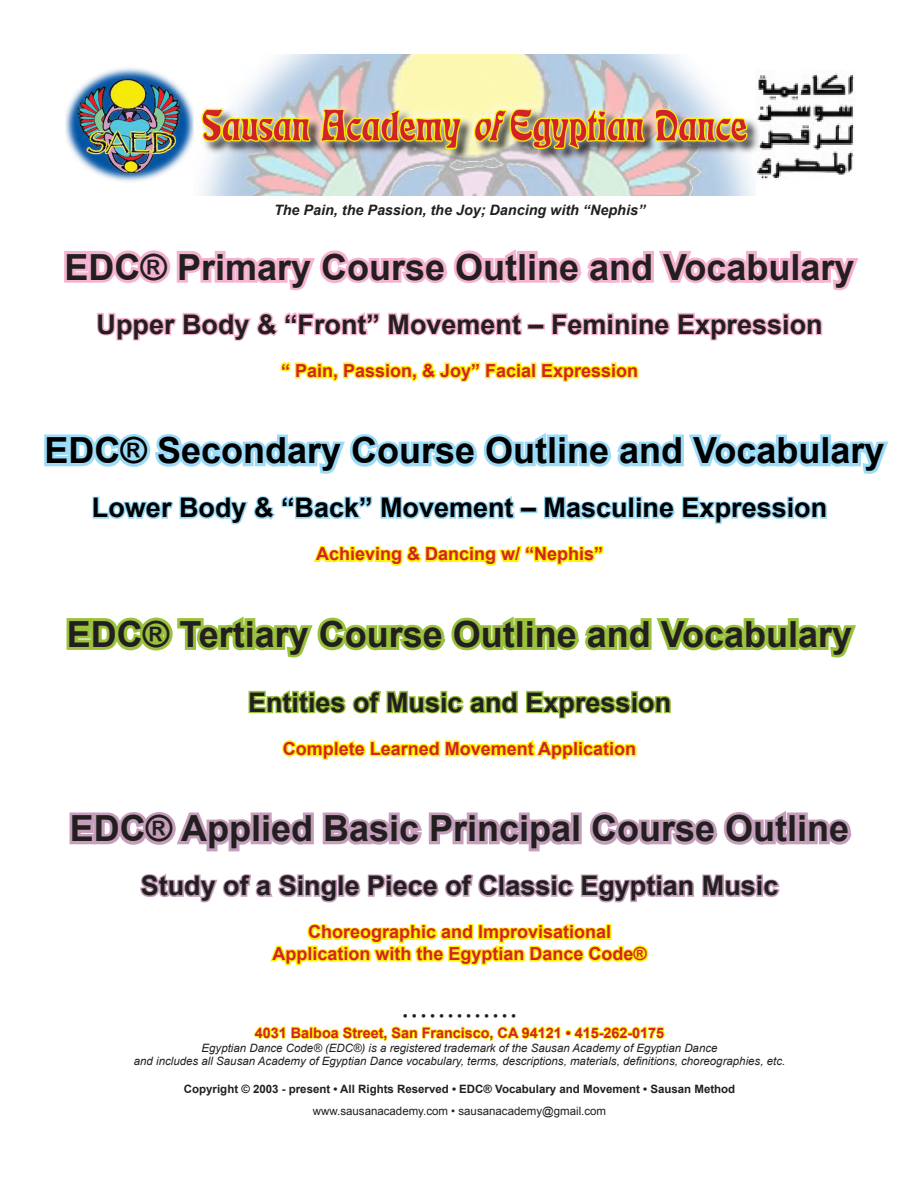
<style>
.page{position:relative;width:918px;height:1188px;background:#fff}
.page>*{position:absolute;margin:0;border:0;box-sizing:border-box;transform-origin:0 0}
.t1{font:700 36px "Arial";color:#231f20}
.t2{font:700 36px "Arial";color:#000}
.t3{font:700 27px "Arial";color:#231f20}
.t4{font:700 27px "Arial";color:#000}
.t5{font:700 18px "Arial";color:#d1232a}
.t6{font:700 14.4px "Arial";color:#d1232a}
.t7{font:italic 700 14.4px "Arial";color:#231f20}
.t8{font:14.4px "Arial";color:#231f20}
.t9{font:italic 11.55px "Arial";color:#231f20}
.t10{font:700 11.55px "Arial";color:#231f20}
.t11{font:11.55px "Arial";color:#231f20}
</style>
<div class="page">
<svg style="left:64px;top:249px;width:795px;height:92px"></svg>
<svg style="left:280px;top:362px;width:359px;height:21px"></svg>
<svg style="left:44px;top:433px;width:845px;height:92px"></svg>
<svg style="left:314px;top:545px;width:290px;height:21px"></svg>
<svg style="left:66px;top:616px;width:790px;height:42px"></svg>
<svg style="left:248px;top:690px;width:423px;height:70px"></svg>
<svg style="left:69px;top:811px;width:783px;height:92px"></svg>
<svg style="left:270px;top:923px;width:379px;height:43px"></svg>
<svg style="left:254px;top:1026px;width:411px;height:15px"></svg>
<img style="left:65px;top:54px;width:790px;height:141px">
<p class="t7" style="left:274px;top:200px;width:373px">The Pain, the Passion, the Joy; Dancing with “Nephis”</p>
<p class="t1" style="left:65px;top:243px;width:792px">EDC® Primary Course Outline and Vocabulary</p>
<p class="t3" style="left:97px;top:306px;width:728px">Upper Body &amp; “Front” Movement – Feminine Expression</p>
<p class="t5" style="left:281px;top:359px;width:359px">“ Pain, Passion, &amp; Joy” Facial Expression</p>
<p class="t2" style="left:45px;top:427px;width:842px">EDC® Secondary Course Outline and Vocabulary</p>
<p class="t4" style="left:92px;top:490px;width:737px">Lower Body &amp; “Back” Movement – Masculine Expression</p>
<p class="t5" style="left:316px;top:542px;width:289px">Achieving &amp; Dancing w/ “Nephis”</p>
<p class="t1" style="left:67px;top:611px;width:787px">EDC® Tertiary Course Outline and Vocabulary</p>
<p class="t3" style="left:248px;top:684px;width:425px">Entities of Music and Expression</p>
<p class="t5" style="left:283px;top:737px;width:355px">Complete Learned Movement Application</p>
<p class="t1" style="left:70px;top:805px;width:781px">EDC® Applied Basic Principal Course Outline</p>
<p class="t3" style="left:141px;top:868px;width:639px">Study of a Single Piece of Classic Egyptian Music</p>
<p class="t5" style="left:308px;top:920px;width:305px">Choreographic and Improvisational</p>
<p class="t5" style="left:272px;top:942px;width:376px">Application with the Egyptian Dance Code®</p>
<p class="t8" style="left:403px;top:1006px;width:115px">• • • • • • • • • • • • •</p>
<p class="t6" style="left:255px;top:1023px;width:411px">4031 Balboa Street, San Francisco, CA 94121 • 415-262-0175</p>
<p class="t9" style="left:202px;top:1040px;width:517px">Egyptian Dance Code® (EDC®) is a registered trademark of the Sausan Academy of Egyptian Dance</p>
<p class="t9" style="left:134px;top:1054px;width:653px">and includes all Sausan Academy of Egyptian Dance vocabulary, terms, descriptions, materials, definitions, choreographies, etc.</p>
<p class="t10" style="left:184px;top:1081px;width:553px">Copyright © 2003 - present • All Rights Reserved • EDC® Vocabulary and Movement • Sausan Method</p>
<p class="t11" style="left:313px;top:1103px;width:295px">www.sausanacademy.com • sausanacademy@gmail.com</p>
</div>
